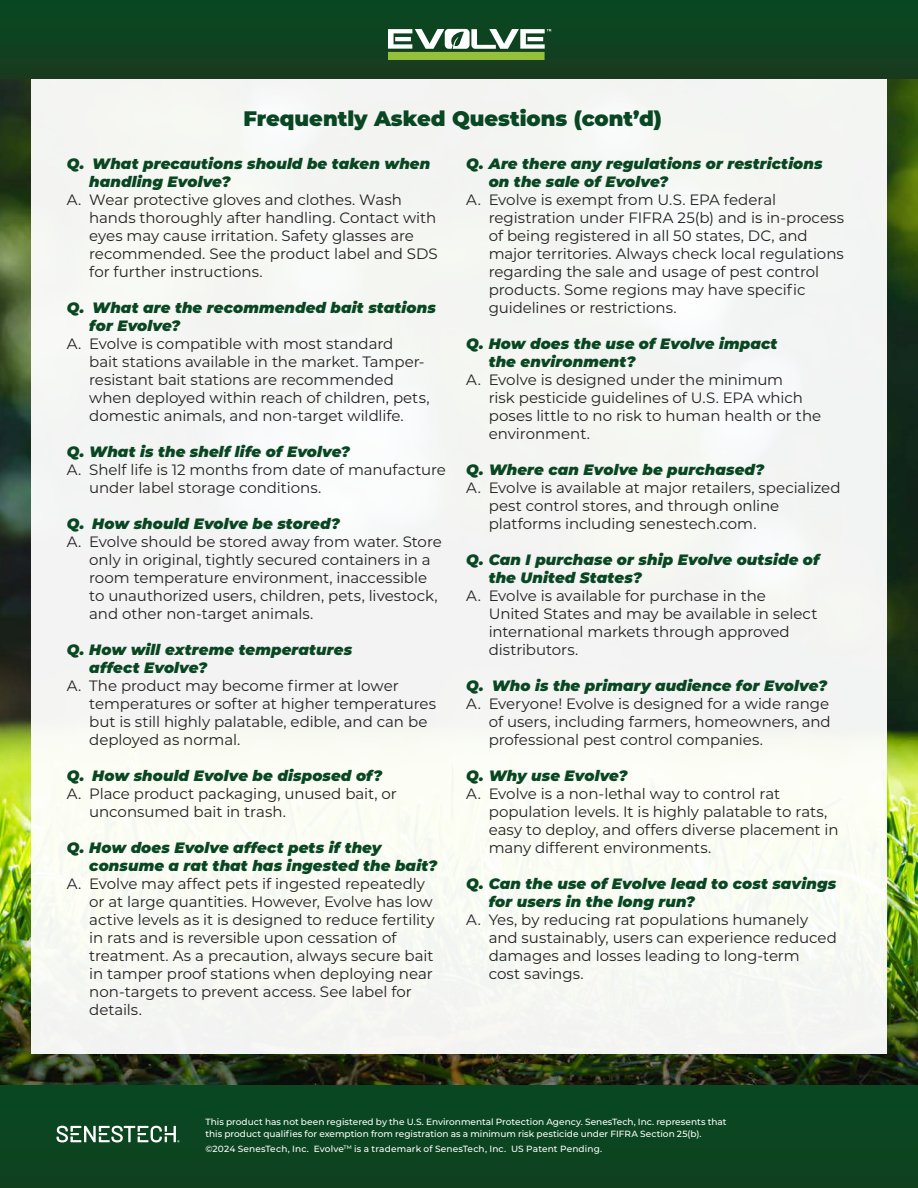
<style>
.page{position:relative;width:918px;height:1188px;background:#fff}
.page>*{position:absolute;margin:0;border:0;box-sizing:border-box;transform-origin:0 0}
.t1{font:900 21px "Montserrat";color:#084721}
.t2{font:15px/18px "Montserrat";letter-spacing:-.005em;color:#231f20}
.t3{font:italic 900 15px/18px "Montserrat";letter-spacing:.01em;color:#084721}
.disclaimer{font:500 9px "Montserrat";letter-spacing:.005em;color:#fff}
</style>
<div class="page">
<img style="left:0;top:79px;width:918px;height:1006px">
<div style="left:0;top:1085px;width:918px;height:103px;background:#0b4521"></div>
<svg style="left:57px;top:1126px;width:123px;height:16px"></svg>
<div style="left:31px;top:16px;width:856px;height:1038px;background:#f4f6f3"></div>
<div style="left:0;top:0;width:918px;height:79px;background:#0d4320"></div>
<svg style="left:388px;top:29px;width:163px;height:31px"></svg>
<p class="t1" style="left:243px;top:103px;width:420px">Frequently Asked Questions (cont’d)</p>
<p class="t3" style="left:89px;top:154px;width:343px;text-indent:-22px">Q. What precautions should be taken when handling Evolve?</p>
<p class="t2" style="left:89px;top:190px;width:350px;text-indent:-22px">A. Wear protective gloves and clothes. Wash hands thoroughly after handling. Contact with eyes may cause irritation. Safety glasses are recommended. See the product label and SDS for further instructions.</p>
<p class="t3" style="left:89px;top:298px;width:348px;text-indent:-22px">Q. What are the recommended bait stations for Evolve?</p>
<p class="t2" style="left:89px;top:334px;width:342px;text-indent:-22px">A. Evolve is compatible with most standard<br>bait stations available in the market. Tamper&shy;resistant bait stations are recommended when deployed within reach of children, pets, domestic animals, and non-target wildlife.</p>
<p class="t3" style="left:67px;top:442px;width:285px">Q. What is the shelf life of Evolve?</p>
<p class="t2" style="left:89px;top:460px;width:358px;text-indent:-22px">A. Shelf life is 12 months from date of manufacture under label storage conditions.</p>
<p class="t3" style="left:67px;top:514px;width:275px">Q. How should Evolve be stored?</p>
<p class="t2" style="left:89px;top:532px;width:354px;text-indent:-22px">A. Evolve should be stored away from water. Store only in original, tightly secured containers in a room temperature environment, inaccessible to unauthorized users, children, pets, livestock, and other non-target animals.</p>
<p class="t3" style="left:89px;top:640px;width:264px;text-indent:-22px">Q. How will extreme temperatures affect Evolve?</p>
<p class="t2" style="left:89px;top:676px;width:348px;text-indent:-22px">A. The product may become firmer at lower temperatures or softer at higher temperatures but is still highly palatable, edible, and can be deployed as normal.</p>
<p class="t3" style="left:67px;top:766px;width:317px">Q. How should Evolve be disposed of?</p>
<p class="t2" style="left:89px;top:784px;width:309px;text-indent:-22px">A. Place product packaging, unused bait, or unconsumed bait in trash.</p>
<p class="t3" style="left:89px;top:838px;width:350px;text-indent:-22px">Q. How does Evolve affect pets if they consume a rat that has ingested the bait?</p>
<p class="t2" style="left:89px;top:874px;width:347px;text-indent:-22px">A. Evolve may affect pets if ingested repeatedly or at large quantities. However, Evolve has low active levels as it is designed to reduce fertility in rats and is reversible upon cessation of treatment. As a precaution, always secure bait in tamper proof stations when deploying near non-targets to prevent access. See label for details.</p>
<p class="t3" style="left:489px;top:154px;width:335px;text-indent:-22px">Q. Are there any regulations or restrictions on the sale of Evolve?</p>
<p class="t2" style="left:489px;top:190px;width:357px;text-indent:-22px">A. Evolve is exempt from U.S. EPA federal registration under FIFRA 25(b) and is in-process of being registered in all 50 states, DC, and major territories. Always check local regulations regarding the sale and usage of pest control products. Some regions may have specific guidelines or restrictions.</p>
<p class="t3" style="left:489px;top:334px;width:290px;text-indent:-22px">Q. How does the use of Evolve impact the environment?</p>
<p class="t2" style="left:489px;top:370px;width:334px;text-indent:-22px">A. Evolve is designed under the minimum<br>risk pesticide guidelines of U.S. EPA which poses little to no risk to human health or the environment.</p>
<p class="t3" style="left:466px;top:460px;width:300px">Q. Where can Evolve be purchased?</p>
<p class="t2" style="left:489px;top:478px;width:353px;text-indent:-22px">A. Evolve is available at major retailers, specialized pest control stores, and through online platforms including senestech.com.</p>
<p class="t3" style="left:489px;top:550px;width:332px;text-indent:-22px">Q. Can I purchase or ship Evolve outside of the United States?</p>
<p class="t2" style="left:489px;top:586px;width:330px;text-indent:-22px">A. Evolve is available for purchase in the United States and may be available in select international markets through approved distributors.</p>
<p class="t3" style="left:466px;top:676px;width:362px">Q. Who is the primary audience for Evolve?</p>
<p class="t2" style="left:489px;top:694px;width:343px;text-align:justify;text-indent:-22px">A. Everyone! Evolve is designed for a wide range of users, including farmers, homeowners, and professional pest control companies.</p>
<p class="t3" style="left:466px;top:766px;width:163px">Q. Why use Evolve?</p>
<p class="t2" style="left:489px;top:784px;width:351px;text-indent:-22px">A. Evolve is a non-lethal way to control rat population levels. It is highly palatable to rats, easy to deploy, and offers diverse placement in many different environments.</p>
<p class="t3" style="left:489px;top:874px;width:349px;text-indent:-22px">Q. Can the use of Evolve lead to cost savings for users in the long run?</p>
<p class="t2" style="left:489px;top:910px;width:350px;text-indent:-22px">A. Yes, by reducing rat populations humanely and sustainably, users can experience reduced damages and losses leading to long-term<br>cost savings.</p>
<p class="disclaimer" style="left:205px;top:1115px;width:523px">This product has not been registered by the U.S. Environmental Protection Agency. SenesTech, Inc. represents that</p>
<p class="disclaimer" style="left:205px;top:1127px;width:498px">this product qualifies for exemption from registration as a minimum risk pesticide under FIFRA Section 25(b).</p>
<p class="disclaimer" style="left:205px;top:1142px;width:398px">©2024 SenesTech, Inc. Evolve<sup>TM</sup> is a trademark of SenesTech, Inc. US Patent Pending.</p>
<p class="disclaimer" style="left:202px;top:1146px;width:105px">©SenesTech, Inc. 2023</p>
</div>
